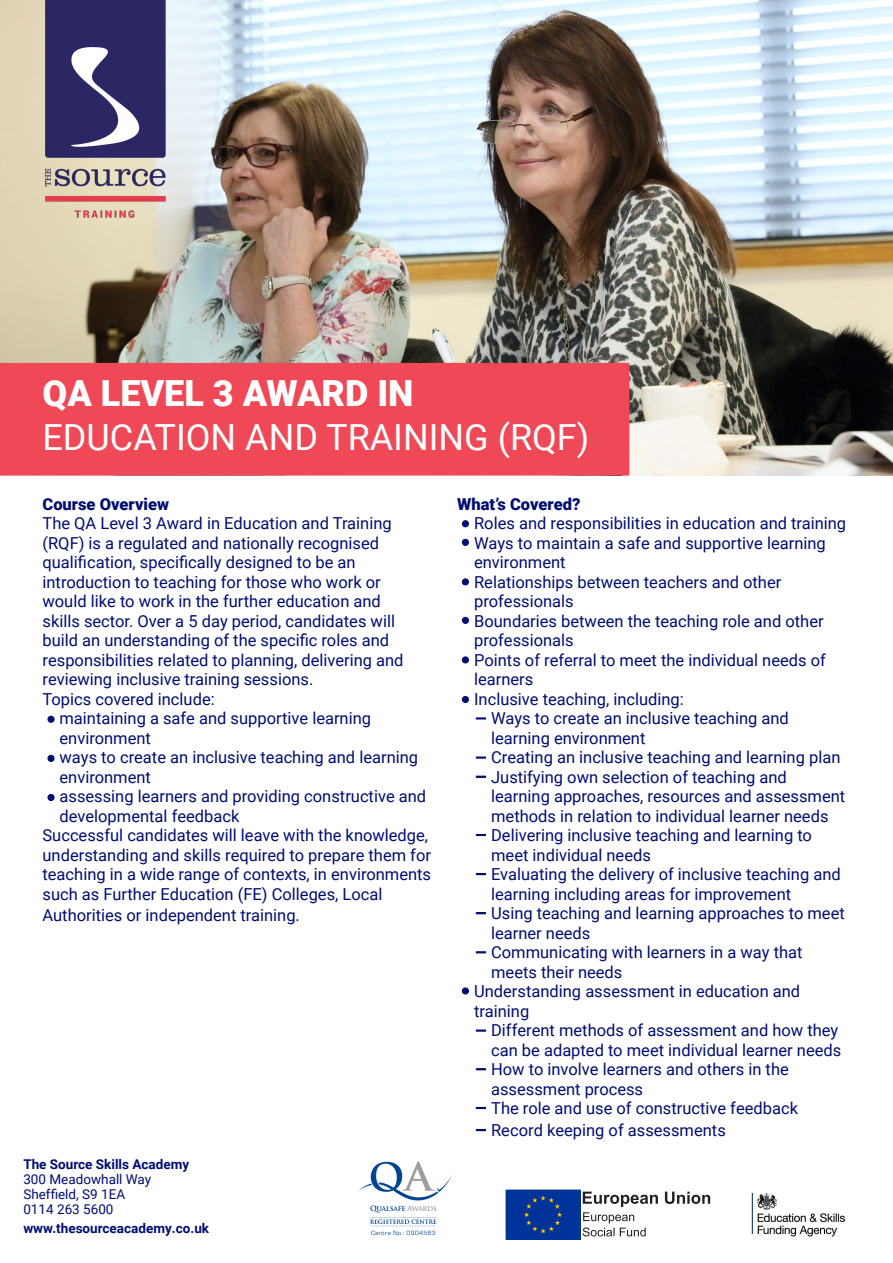
<style>
.page{position:relative;width:893px;height:1263px;background:#fff}
.page>*{position:absolute;margin:0;border:0;box-sizing:border-box;transform-origin:0 0}
.t1{font:36px/43.2px "Roboto";color:#fff}
.t2{font:16.5px/19.5px "Roboto";color:#000d71}
.t3{font:900 16.5px "Roboto";color:#000d71}
.t4{font:700 13.5px "Roboto";color:#000d71}
.t5{font:13.5px "Roboto";color:#000d71}
.s1{font-weight:900}
</style>
<div class="page">
<img style="left:0;top:0;width:893px;height:476px">
<img style="left:43px;top:0;width:124px;height:230px">
<img style="left:358px;top:1161px;width:94px;height:75px">
<div style="left:0;top:363px;width:629px;height:113px;background:#ef4856"></div>
<svg style="left:583px;top:1191px;width:127px;height:45px"></svg>
<div style="left:506px;top:1190px;width:74px;height:49px;background:#039"></div>
<svg style="left:524px;top:1195px;width:38px;height:38px"></svg>
<img style="left:751px;top:1192px;width:95px;height:45px">
<svg style="left:48px;top:716px;width:6px;height:5px"></svg>
<div style="left:47px;top:716px;width:8px;height:7px;border:1px solid #000d71;border-radius:50%"></div>
<svg style="left:48px;top:755px;width:6px;height:5px"></svg>
<div style="left:47px;top:755px;width:8px;height:7px;border:1px solid #000d71;border-radius:50%"></div>
<svg style="left:48px;top:794px;width:6px;height:5px"></svg>
<div style="left:47px;top:794px;width:8px;height:7px;border:1px solid #000d71;border-radius:50%"></div>
<svg style="left:462px;top:521px;width:6px;height:6px"></svg>
<div style="left:462px;top:520px;width:7px;height:7px;border:1px solid #000d71;border-radius:50%"></div>
<svg style="left:462px;top:539px;width:6px;height:6px"></svg>
<div style="left:462px;top:539px;width:7px;height:7px;border:1px solid #000d71;border-radius:50%"></div>
<svg style="left:462px;top:579px;width:6px;height:6px"></svg>
<div style="left:462px;top:578px;width:7px;height:7px;border:1px solid #000d71;border-radius:50%"></div>
<svg style="left:462px;top:617px;width:6px;height:6px"></svg>
<div style="left:462px;top:617px;width:7px;height:7px;border:1px solid #000d71;border-radius:50%"></div>
<svg style="left:462px;top:657px;width:6px;height:6px"></svg>
<div style="left:462px;top:656px;width:7px;height:7px;border:1px solid #000d71;border-radius:50%"></div>
<svg style="left:462px;top:696px;width:6px;height:6px"></svg>
<div style="left:462px;top:696px;width:7px;height:7px;border:1px solid #000d71;border-radius:50%"></div>
<svg style="left:462px;top:988px;width:6px;height:6px"></svg>
<div style="left:462px;top:987px;width:7px;height:7px;border:1px solid #000d71;border-radius:50%"></div>
<svg style="left:476px;top:717px;width:10px;height:2px"></svg>
<svg style="left:476px;top:756px;width:10px;height:3px"></svg>
<svg style="left:476px;top:776px;width:10px;height:2px"></svg>
<svg style="left:476px;top:834px;width:10px;height:2px"></svg>
<svg style="left:476px;top:873px;width:10px;height:2px"></svg>
<svg style="left:476px;top:912px;width:10px;height:2px"></svg>
<svg style="left:476px;top:951px;width:10px;height:2px"></svg>
<svg style="left:476px;top:1029px;width:10px;height:3px"></svg>
<svg style="left:476px;top:1068px;width:10px;height:2px"></svg>
<svg style="left:476px;top:1107px;width:10px;height:2px"></svg>
<svg style="left:476px;top:1129px;width:10px;height:2px"></svg>
<p class="t1" style="left:43px;top:371px;width:548px"><span class="s1">QA LEVEL 3 AWARD IN<br></span>EDUCATION AND TRAINING (RQF)</p>
<p class="t3" style="left:43px;top:492px;width:128px">Course Overview</p>
<p class="t2" style="left:43px;top:513px;width:363px">The QA Level 3 Award in Education and Training (RQF) is a regulated and nationally recognised qualification, specifically designed to be an introduction to teaching for those who work or would like to work in the further education and skills sector. Over a 5 day period, candidates will build an understanding of the specific roles and responsibilities related to planning, delivering and reviewing inclusive training sessions.</p>
<p class="t2" style="left:43px;top:688px;width:174px">Topics covered include:</p>
<p class="t2" style="left:60px;top:708px;width:313px">maintaining a safe and supportive learning environment</p>
<p class="t2" style="left:60px;top:747px;width:360px">ways to create an inclusive teaching and learning environment</p>
<p class="t2" style="left:60px;top:786px;width:368px">assessing learners and providing constructive and developmental feedback</p>
<p class="t2" style="left:43px;top:825px;width:390px">Successful candidates will leave with the knowledge, understanding and skills required to prepare them for teaching in a wide range of contexts, in environments such as Further Education (FE) Colleges, Local</p>
<p class="t2" style="left:43px;top:905px;width:259px">Authorities or independent training.</p>
<p class="t3" style="left:457px;top:492px;width:125px">What’s Covered?</p>
<p class="t2" style="left:474px;top:513px;width:374px">Roles and responsibilities in education and training</p>
<p class="t2" style="left:474px;top:532px;width:353px">Ways to maintain a safe and supportive learning environment</p>
<p class="t2" style="left:474px;top:571px;width:309px">Relationships between teachers and other professionals</p>
<p class="t2" style="left:474px;top:610px;width:351px">Boundaries between the teaching role and other professionals</p>
<p class="t2" style="left:474px;top:649px;width:353px">Points of referral to meet the individual needs of learners</p>
<p class="t2" style="left:474px;top:688px;width:211px">Inclusive teaching, including:</p>
<p class="t2" style="left:491px;top:708px;width:299px">Ways to create an inclusive teaching and learning environment</p>
<p class="t2" style="left:491px;top:747px;width:351px">Creating an inclusive teaching and learning plan</p>
<p class="t2" style="left:491px;top:766px;width:356px">Justifying own selection of teaching and learning approaches, resources and assessment methods in relation to individual learner needs</p>
<p class="t2" style="left:491px;top:825px;width:322px">Delivering inclusive teaching and learning to meet individual needs</p>
<p class="t2" style="left:491px;top:864px;width:351px">Evaluating the delivery of inclusive teaching and learning including areas for improvement</p>
<p class="t2" style="left:491px;top:903px;width:355px">Using teaching and learning approaches to meet learner needs</p>
<p class="t2" style="left:491px;top:942px;width:313px">Communicating with learners in a way that meets their needs</p>
<p class="t2" style="left:474px;top:981px;width:328px">Understanding assessment in education and training</p>
<p class="t2" style="left:491px;top:1020px;width:352px">Different methods of assessment and how they can be adapted to meet individual learner needs</p>
<p class="t2" style="left:491px;top:1059px;width:299px">How to involve learners and others in the assessment process</p>
<p class="t2" style="left:491px;top:1098px;width:308px">The role and use of constructive feedback</p>
<p class="t2" style="left:491px;top:1119px;width:236px">Record keeping of assessments</p>
<p class="t4" style="left:23px;top:1155px;width:167px">The Source Skills Academy</p>
<p class="t5" style="left:23px;top:1170px;width:129px">300 Meadowhall Way</p>
<p class="t5" style="left:23px;top:1185px;width:103px">Sheffield, S9 1EA</p>
<p class="t5" style="left:23px;top:1200px;width:92px">0114 263 5600</p>
<p class="t4" style="left:23px;top:1219px;width:187px">www.thesourceacademy.co.uk</p>
</div>
